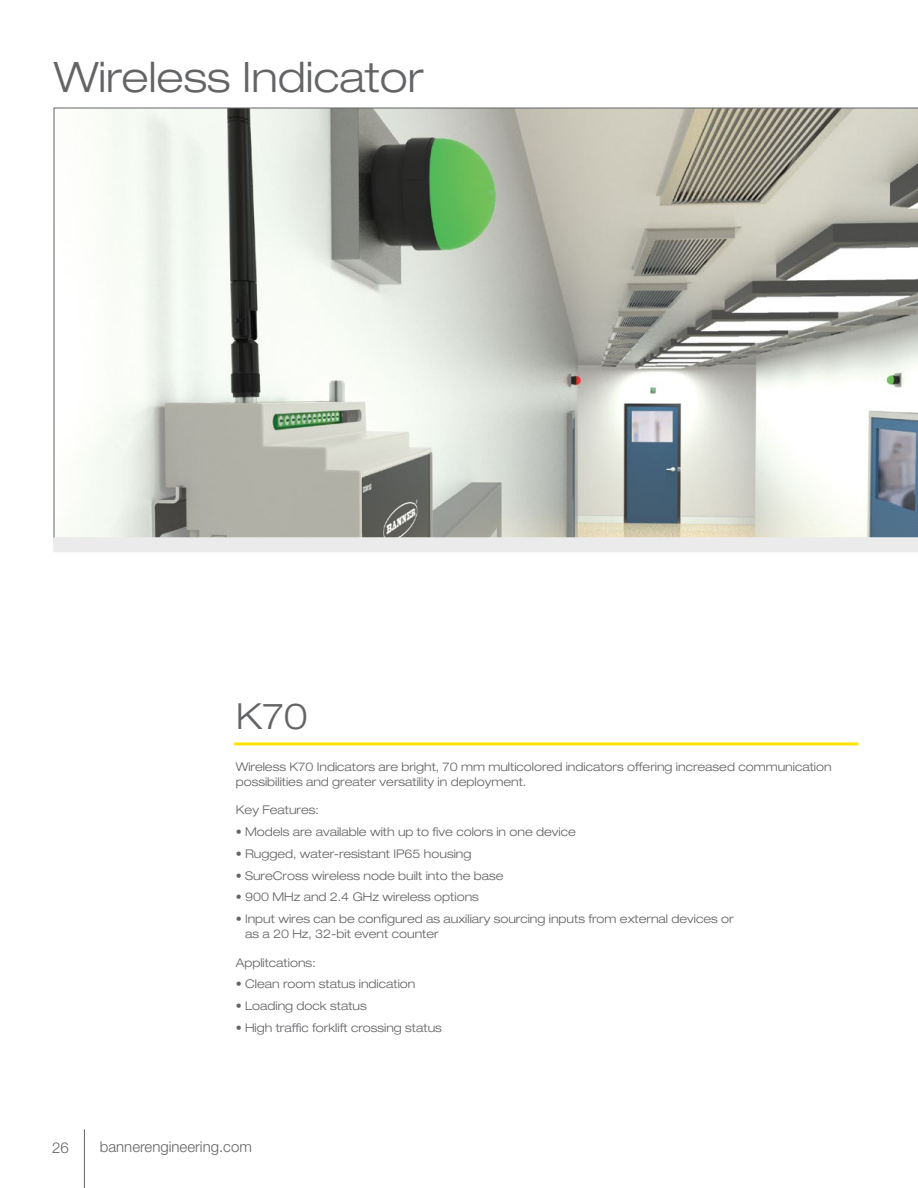
<style>
.page{position:relative;width:918px;height:1188px;background:#fff}
.page>*{position:absolute;margin:0;border:0;box-sizing:border-box;transform-origin:0 0}
.t1{font:300 expanded 42px "Helvetica Neue LT Pro";color:#636466}
.t2{font:300 expanded 36px "Helvetica Neue LT Pro";color:#636466}
.t3{font:300 15px "Helvetica Neue LT Pro";color:#636466}
.t4{font:300 expanded 12px/15px "Helvetica Neue LT Pro";color:#636466}
</style>
<div class="page">
<hr style="left:84px;top:1129px;width:1px;height:59px;background:#636466">
<hr style="left:234px;top:742px;width:624px;height:3px;background:#ffe300">
<svg style="left:54px;top:108px;width:864px;height:429px"></svg>
<div style="left:53px;top:537px;width:865px;height:15px;background:#ebebec"></div>
<h1 class="t1" style="left:54px;top:52px;width:371px">Wireless Indicator</h1>
<h2 class="t2" style="left:236px;top:694px;width:74px">K70</h2>
<p class="t4" style="left:236px;top:759px;width:598px">Wireless K70 Indicators are bright, 70 mm multicolored indicators offering increased communication possibilities and greater versatility in deployment.</p>
<p class="t4" style="left:236px;top:802px;width:85px">Key Features:</p>
<p class="t4" style="left:236px;top:824px;width:342px">• Models are available with up to five colors in one device</p>
<p class="t4" style="left:236px;top:846px;width:237px">• Rugged, water-resistant IP65 housing</p>
<p class="t4" style="left:236px;top:868px;width:270px">• SureCross wireless node built into the base</p>
<p class="t4" style="left:236px;top:889px;width:245px">• 900 MHz and 2. 4 GHz wireless options</p>
<p class="t4" style="left:245px;top:911px;width:490px;text-indent:-9px">• Input wires can be configured as auxiliary sourcing inputs from external devices or as a 20 Hz, 32-bit event counter</p>
<p class="t4" style="left:236px;top:955px;width:81px">Applitcations:</p>
<p class="t4" style="left:236px;top:976px;width:181px">• Clean room status indication</p>
<p class="t4" style="left:236px;top:998px;width:133px">• Loading dock status</p>
<p class="t4" style="left:236px;top:1020px;width:208px">• High traffic forklift crossing status</p>
<p class="t3" style="left:52px;top:1139px;width:18px">26</p>
<p class="t3" style="left:100px;top:1137px;width:154px">bannerengineering.com</p>
</div>
